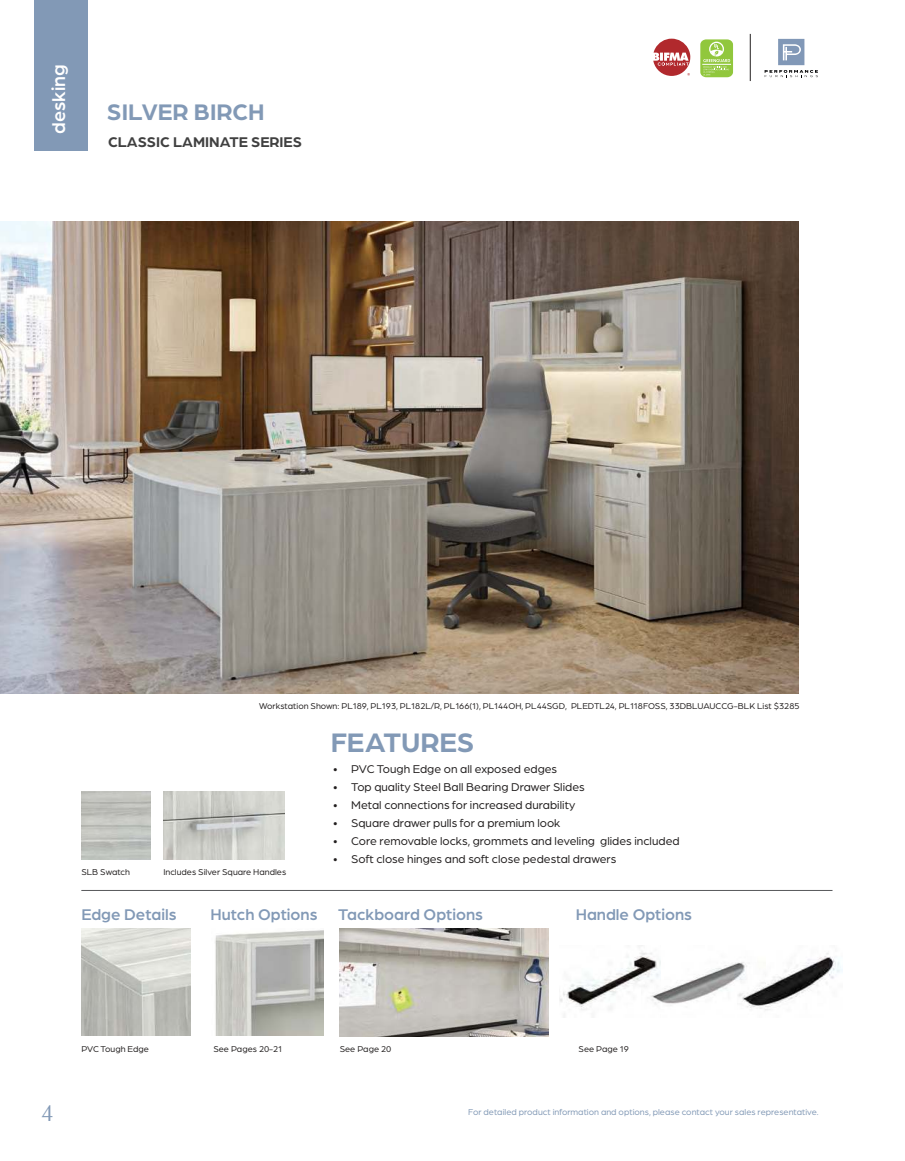
<style>
.page{position:relative;width:905px;height:1161px;background:#fff}
.page>*{position:absolute;margin:0;border:0;box-sizing:border-box;transform-origin:0 0}
.t1{font:700 28.5px "Arboria";color:#8299b6}
.t2{font:700 24px "Arboria";color:#8299b6}
.t3{font:22.5px "Tenor Sans";color:#8299b6}
.t4{font:500 19.5px "Arboria";color:#fff}
.t5{font:500 16.5px "Arboria";color:#8299b6}
.t6{font:700 15px "Arboria";color:#404040}
.t7{font:12px "Arboria";color:#221f1f}
.t8{font:9px "Arboria";color:#221f1f}
.t9{font:9px "Arboria";color:#8299b6}
</style>
<div class="page">
<div style="left:700px;top:39px;width:33px;height:38px;background:#91c73d;border-radius:6px"></div>
<svg style="left:702px;top:42px;width:29px;height:33px"></svg>
<svg style="left:653px;top:39px;width:37px;height:37px"></svg>
<hr style="left:750px;top:34px;width:1px;height:47px;background:#221f1f">
<div style="left:34px;top:0;width:53px;height:151px;background:#8299b6"></div>
<svg style="left:764px;top:39px;width:54px;height:38px"></svg>
<img style="left:163px;top:791px;width:121px;height:69px">
<img style="left:81px;top:928px;width:109px;height:108px">
<img style="left:215px;top:930px;width:109px;height:105px">
<img style="left:340px;top:928px;width:208px;height:108px">
<hr style="left:81px;top:890px;width:751px;height:1px;background:#57585b">
<img style="left:560px;top:945px;width:81px;height:73px">
<img style="left:641px;top:945px;width:96px;height:60px">
<img style="left:737px;top:953px;width:105px;height:58px">
<img style="left:0;top:221px;width:798px;height:472px">
<h3 class="t4" style="left:52px;top:134px;width:71px;rotate:-90deg">desking</h3>
<h2 class="t2" style="left:107px;top:103px;width:159px">SILVER BIRCH</h2>
<p class="t6" style="left:108px;top:133px;width:195px">CLASSIC LAMINATE SERIES</p>
<p class="t8" style="left:259px;top:702px;width:542px">Workstation Shown: PL189, PL193, PL182L/R, PL166(1), PL144OH, PL44SGD, PLEDTL24, PL118FOSS, 33DBLUAUCCG-BLK List $3285</p>
<h1 class="t1" style="left:331px;top:731px;width:145px">FEATURES</h1>
<p class="t8" style="left:163px;top:868px;width:124px">Includes Silver Square Handles</p>
<h3 class="t5" style="left:81px;top:909px;width:97px">Edge Details</h3>
<p class="t8" style="left:81px;top:868px;width:50px">SLB Swatch</p>
<h3 class="t5" style="left:210px;top:909px;width:108px">Hutch Options</h3>
<p class="t7" style="left:333px;top:763px;width:225px">• PVC Tough Edge on all exposed edges</p>
<p class="t7" style="left:333px;top:781px;width:253px">• Top quality Steel Ball Bearing Drawer Slides</p>
<p class="t7" style="left:333px;top:799px;width:243px">• Metal connections for increased durability</p>
<p class="t7" style="left:333px;top:817px;width:229px">• Square drawer pulls for a premium look</p>
<p class="t7" style="left:333px;top:835px;width:348px">• Core removable locks, grommets and leveling glides included</p>
<p class="t7" style="left:333px;top:853px;width:285px">• Soft close hinges and soft close pedestal drawers</p>
<h3 class="t5" style="left:338px;top:909px;width:146px">Tackboard Options</h3>
<h3 class="t5" style="left:575px;top:909px;width:118px">Handle Options</h3>
<p class="t8" style="left:81px;top:1045px;width:69px">PVC Tough Edge</p>
<p class="t8" style="left:213px;top:1045px;width:70px">See Pages 20-21</p>
<p class="t8" style="left:340px;top:1045px;width:53px">See Page 20</p>
<p class="t8" style="left:578px;top:1045px;width:52px">See Page 19</p>
<h3 class="t3" style="left:41px;top:1100px;width:14px">4</h3>
<p class="t9" style="left:468px;top:1109px;width:352px">For detailed product information and options, please contact your sales representative.</p>
</div>
